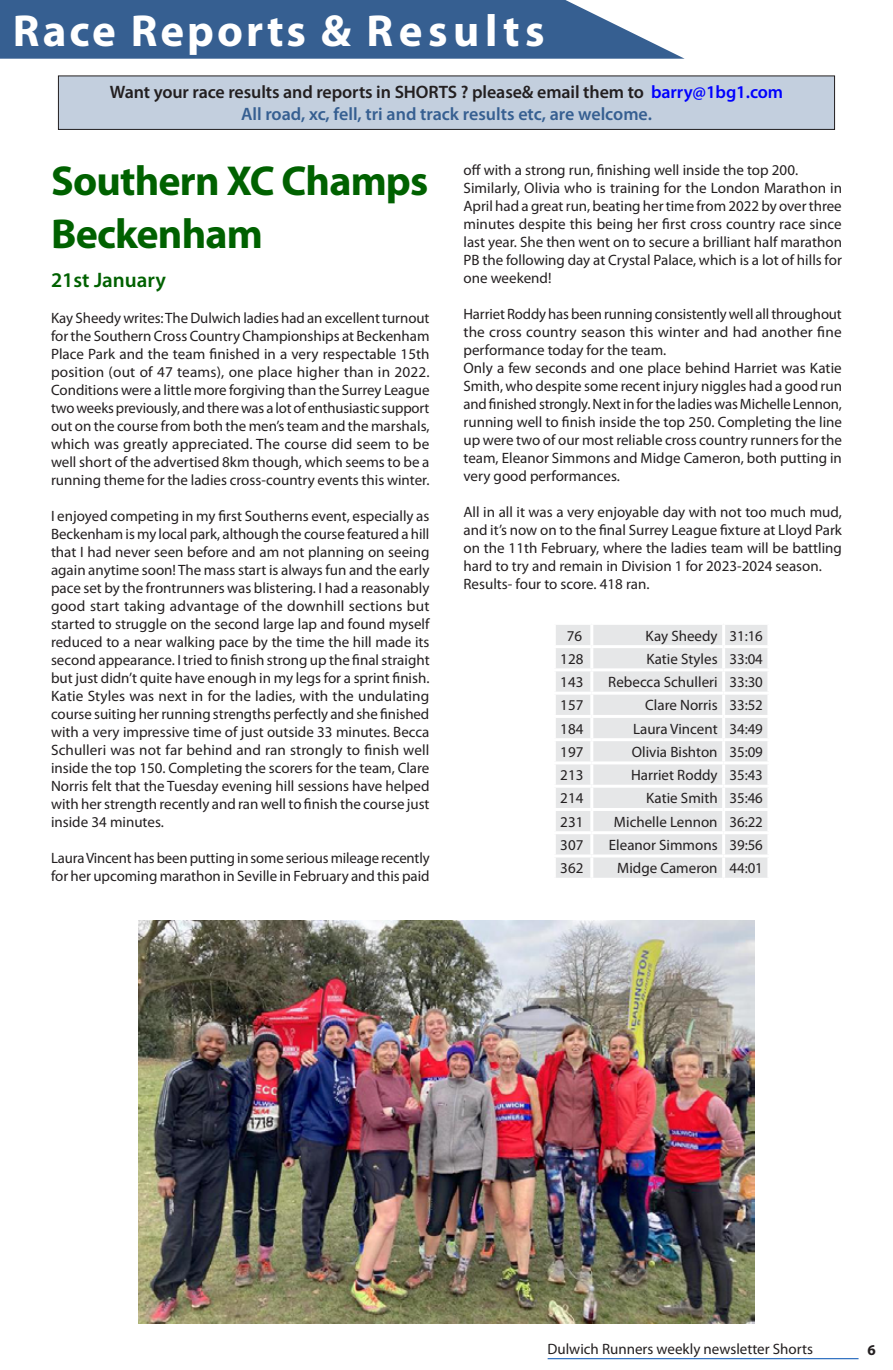
<style>
.page{position:relative;width:893px;height:1370px;background:#fff}
.page>*{position:absolute;margin:0;border:0;box-sizing:border-box;transform-origin:0 0}
.t1{font:700 45px "Myriad Pro";letter-spacing:.075em;color:#fff}
.t2{font:700 42px/52.5px "Myriad Pro";letter-spacing:-.02em;color:#006100}
.t3{font:600 21px "Myriad Pro";color:#006100}
.t4{font:600 18px/21.6px "Myriad Pro";letter-spacing:-.005em;color:#231f20;text-align:center}
.t5{font:15px/18px "Myriad Pro";color:#231f20}
.t6{font:700 15px "Myriad Pro";color:#231f20}
.s1{color:#00f}
.s2{color:#365f91}
</style>
<div class="page">
<hr style="left:548px;top:1358px;width:310px;height:1px;background:#0050b4">
<svg style="left:58px;top:75px;width:777px;height:55px;background:#bdc8d6"></svg>
<svg style="left:0;top:0;width:685px;height:59px;background:#476d9a"></svg>
<div style="left:556px;top:625px;width:211px;height:252px;background:#e6e7e8"></div>
<hr style="left:590px;top:624px;width:3px;height:21px;background:#fff">
<hr style="left:722px;top:624px;width:3px;height:21px;background:#fff">
<hr style="left:553px;top:645px;width:39px;height:3px;background:#fff">
<hr style="left:592px;top:645px;width:132px;height:3px;background:#fff">
<hr style="left:590px;top:648px;width:3px;height:20px;background:#fff">
<hr style="left:724px;top:645px;width:46px;height:3px;background:#fff">
<hr style="left:722px;top:648px;width:3px;height:20px;background:#fff">
<hr style="left:553px;top:668px;width:39px;height:3px;background:#fff">
<hr style="left:592px;top:668px;width:132px;height:3px;background:#fff">
<hr style="left:590px;top:671px;width:3px;height:20px;background:#fff">
<hr style="left:724px;top:668px;width:46px;height:3px;background:#fff">
<hr style="left:722px;top:671px;width:3px;height:20px;background:#fff">
<hr style="left:553px;top:691px;width:39px;height:3px;background:#fff">
<hr style="left:592px;top:691px;width:132px;height:3px;background:#fff">
<hr style="left:590px;top:694px;width:3px;height:20px;background:#fff">
<hr style="left:724px;top:691px;width:46px;height:3px;background:#fff">
<hr style="left:722px;top:694px;width:3px;height:20px;background:#fff">
<hr style="left:553px;top:714px;width:39px;height:3px;background:#fff">
<hr style="left:592px;top:714px;width:132px;height:3px;background:#fff">
<hr style="left:590px;top:717px;width:3px;height:21px;background:#fff">
<hr style="left:724px;top:714px;width:46px;height:3px;background:#fff">
<hr style="left:722px;top:717px;width:3px;height:21px;background:#fff">
<hr style="left:553px;top:738px;width:39px;height:3px;background:#fff">
<hr style="left:592px;top:738px;width:132px;height:3px;background:#fff">
<hr style="left:590px;top:741px;width:3px;height:20px;background:#fff">
<hr style="left:724px;top:738px;width:46px;height:3px;background:#fff">
<hr style="left:722px;top:741px;width:3px;height:20px;background:#fff">
<hr style="left:553px;top:761px;width:39px;height:3px;background:#fff">
<hr style="left:592px;top:761px;width:132px;height:3px;background:#fff">
<hr style="left:590px;top:764px;width:3px;height:20px;background:#fff">
<hr style="left:724px;top:761px;width:46px;height:3px;background:#fff">
<hr style="left:722px;top:764px;width:3px;height:20px;background:#fff">
<hr style="left:553px;top:784px;width:39px;height:3px;background:#fff">
<hr style="left:592px;top:784px;width:132px;height:3px;background:#fff">
<hr style="left:590px;top:787px;width:3px;height:20px;background:#fff">
<hr style="left:724px;top:784px;width:46px;height:3px;background:#fff">
<hr style="left:722px;top:787px;width:3px;height:20px;background:#fff">
<hr style="left:553px;top:807px;width:39px;height:3px;background:#fff">
<hr style="left:592px;top:807px;width:132px;height:3px;background:#fff">
<hr style="left:590px;top:810px;width:3px;height:21px;background:#fff">
<hr style="left:724px;top:807px;width:46px;height:3px;background:#fff">
<hr style="left:722px;top:810px;width:3px;height:21px;background:#fff">
<hr style="left:553px;top:831px;width:39px;height:3px;background:#fff">
<hr style="left:592px;top:831px;width:132px;height:3px;background:#fff">
<hr style="left:590px;top:834px;width:3px;height:20px;background:#fff">
<hr style="left:724px;top:831px;width:46px;height:3px;background:#fff">
<hr style="left:722px;top:834px;width:3px;height:20px;background:#fff">
<hr style="left:553px;top:854px;width:39px;height:3px;background:#fff">
<hr style="left:592px;top:854px;width:132px;height:3px;background:#fff">
<hr style="left:590px;top:857px;width:3px;height:20px;background:#fff">
<hr style="left:724px;top:854px;width:46px;height:3px;background:#fff">
<hr style="left:722px;top:857px;width:3px;height:20px;background:#fff">
<img style="left:138px;top:920px;width:617px;height:402px">
<h1 class="t1" style="left:13px;top:2px;width:533px">Race Reports &amp; Results</h1>
<p class="t4" style="left:110px;top:81px;width:675px">Want your race results and reports in SHORTS ? please&amp; email them to <span class="s1">barry@1bg1.com<br></span><span class="s2">All road, xc, fell, tri and track results etc, are welcome.</span></p>
<h2 class="t2" style="left:51px;top:153px;width:379px">Southern XC Champs<br>Beckenham</h2>
<h3 class="t3" style="left:51px;top:266px;width:116px">21st January</h3>
<p class="t5" style="left:51px;top:308px;width:380px;text-align:justify">Kay Sheedy writes: The Dulwich ladies had an excellent turnout for the Southern Cross Country Championships at Beckenham Place Park and the team finished in a very respectable 15th position (out of 47 teams), one place higher than in 2022.<br>Conditions were a little more forgiving than the Surrey League two weeks previously, and there was a lot of enthusiastic support out on the course from both the men’s team and the marshals, which was greatly appreciated. The course did seem to be well short of the advertised 8km though, which seems to be a running theme for the ladies cross-country events this winter.</p>
<p class="t5" style="left:51px;top:506px;width:380px;text-align:justify">I enjoyed competing in my first Southerns event, especially as Beckenham is my local park, although the course featured a hill that I had never seen before and am not planning on seeing again anytime soon! The mass start is always fun and the early pace set by the frontrunners was blistering. I had a reasonably good start taking advantage of the downhill sections but started to struggle on the second large lap and found myself reduced to a near walking pace by the time the hill made its second appearance. I tried to finish strong up the final straight but just didn’t quite have enough in my legs for a sprint finish.<br>Katie Styles was next in for the ladies, with the undulating course suiting her running strengths perfectly and she finished with a very impressive time of just outside 33 minutes. Becca Schulleri was not far behind and ran strongly to finish well inside the top 150. Completing the scorers for the team, Clare Norris felt that the Tuesday evening hill sessions have helped with her strength recently and ran well to finish the course just inside 34 minutes.</p>
<p class="t5" style="left:51px;top:848px;width:380px">Laura Vincent has been putting in some serious mileage recently for her upcoming marathon in Seville in February and this paid</p>
<p class="t5" style="left:463px;top:161px;width:380px">off with a strong run, finishing well inside the top 200.<br>Similarly, Olivia who is training for the London Marathon in April had a great run, beating her time from 2022 by over three minutes despite this being her first cross country race since last year. She then went on to secure a brilliant half marathon PB the following day at Crystal Palace, which is a lot of hills for one weekend!</p>
<p class="t5" style="left:463px;top:305px;width:380px">Harriet Roddy has been running consistently well all throughout the cross country season this winter and had another fine performance today for the team.<br>Only a few seconds and one place behind Harriet was Katie Smith, who despite some recent injury niggles had a good run and finished strongly. Next in for the ladies was Michelle Lennon, running well to finish inside the top 250. Completing the line up were two of our most reliable cross country runners for the team, Eleanor Simmons and Midge Cameron, both putting in very good performances.</p>
<p class="t5" style="left:463px;top:503px;width:380px">All in all it was a very enjoyable day with not too much mud, and it’s now on to the final Surrey League fixture at Lloyd Park on the 11th February, where the ladies team will be battling hard to try and remain in Division 1 for 2023-2024 season.<br>Results- four to score. 418 ran.</p>
<p class="t5" style="left:567px;top:626px;width:17px">76</p>
<p class="t5" style="left:646px;top:626px;width:119px">Kay Sheedy 31:16</p>
<p class="t5" style="left:560px;top:649px;width:25px">128</p>
<p class="t5" style="left:646px;top:649px;width:118px">Katie Styles 33:04</p>
<p class="t5" style="left:560px;top:672px;width:25px">143</p>
<p class="t5" style="left:608px;top:672px;width:156px">Rebecca Schulleri 33:30</p>
<p class="t5" style="left:560px;top:696px;width:25px">157</p>
<p class="t5" style="left:645px;top:696px;width:119px">Clare Norris 33:52</p>
<p class="t5" style="left:560px;top:719px;width:25px">184</p>
<p class="t5" style="left:633px;top:719px;width:131px">Laura Vincent 34:49</p>
<p class="t5" style="left:560px;top:742px;width:25px">197</p>
<p class="t5" style="left:632px;top:742px;width:133px">Olivia Bishton 35:09</p>
<p class="t5" style="left:560px;top:765px;width:25px">213</p>
<p class="t5" style="left:631px;top:765px;width:133px">Harriet Roddy 35:43</p>
<p class="t5" style="left:560px;top:789px;width:25px">214</p>
<p class="t5" style="left:646px;top:789px;width:118px">Katie Smith 35:46</p>
<p class="t5" style="left:560px;top:812px;width:25px">231</p>
<p class="t5" style="left:614px;top:812px;width:150px">Michelle Lennon 36:22</p>
<p class="t5" style="left:560px;top:835px;width:25px">307</p>
<p class="t5" style="left:609px;top:835px;width:156px">Eleanor Simmons 39:56</p>
<p class="t5" style="left:560px;top:858px;width:25px">362</p>
<p class="t5" style="left:617px;top:858px;width:147px">Midge Cameron 44:01</p>
<p class="t5" style="left:547px;top:1339px;width:267px">Dulwich Runners weekly newsletter Shorts</p>
<p class="t6" style="left:868px;top:1340px;width:10px">6</p>
</div>
